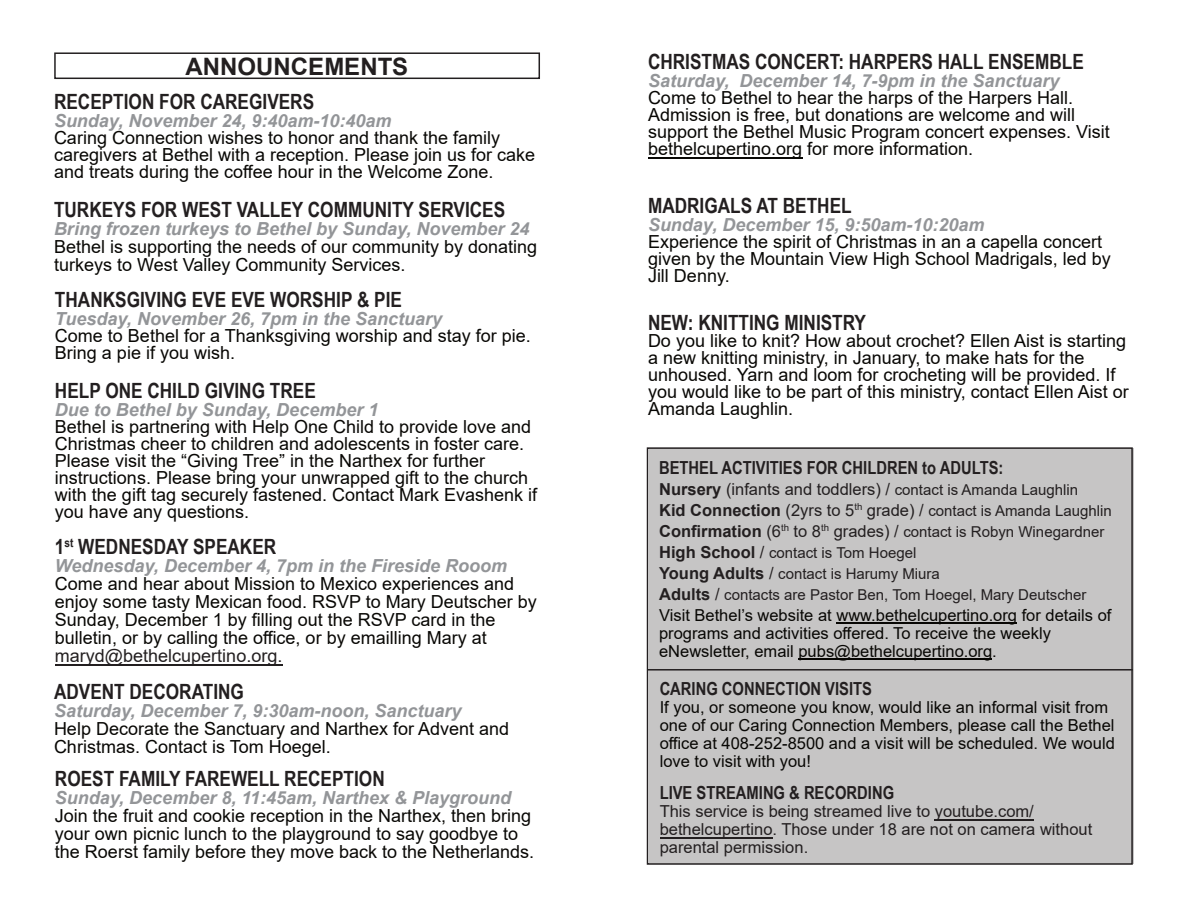
<style>
.page{position:relative;width:1188px;height:918px;background:#fff}
.page>*{position:absolute;margin:0;border:0;box-sizing:border-box;transform-origin:0 0}
.t1{font:700 24px "Arial";color:#231f20}
.t2{font:700 21px "Arial Narrow";color:#231f20}
.t3{font:18px/17.1px "Arial";color:#080704}
.t4{font:italic 700 18px "Arial";color:#939598}
.t5{font:700 18px "Arial Narrow";color:#231f20}
.t6{font:18px "Arial";color:#231f20}
.t7{font:16.5px/18px "Arial";color:#080704}
.t8{font:16.5px/18px "Arial";color:#231f20}
.t9{font:15px/21px "Arial";color:#231f20}
.s1{font-weight:700;font-size:16.5px}
.s2{font-size:16.5px}
</style>
<div class="page">
<hr style="left:648px;top:157px;width:154px;height:2px;background:#080704">
<hr style="left:55px;top:664px;width:227px;height:1px;background:#231f20">
<div style="left:649px;top:448px;width:484px;height:416px;background:#c6c5c5"></div>
<div style="left:647px;top:447px;width:486px;height:418px;border:2px solid #231f20"></div>
<hr style="left:836px;top:622px;width:181px;height:2px;background:#080704">
<hr style="left:798px;top:658px;width:194px;height:2px;background:#080704">
<hr style="left:935px;top:819px;width:99px;height:1px;background:#231f20">
<hr style="left:660px;top:837px;width:113px;height:1px;background:#231f20">
<hr style="left:648px;top:669px;width:485px;height:2px;background:#231f20">
<div style="left:54px;top:52px;width:486px;height:27px;border:2px solid #231f20"></div>
<h1 class="t1" style="left:186px;top:58px;width:224px">ANNOUNCEMENTS</h1>
<p class="t2" style="left:54px;top:94px;width:262px">RECEPTION FOR CAREGIVERS</p>
<p class="t4" style="left:54px;top:114px;width:339px">Sunday, November 24, 9:40am-10:40am</p>
<p class="t3" style="left:54px;top:131px;width:483px">Caring Connection wishes to honor and thank the family caregivers at Bethel with a reception. Please join us for cake and treats during the coffee hour in the Welcome Zone.</p>
<p class="t2" style="left:54px;top:202px;width:453px">TURKEYS FOR WEST VALLEY COMMUNITY SERVICES</p>
<p class="t4" style="left:54px;top:222px;width:477px">Bring frozen turkeys to Bethel by Sunday, November 24</p>
<p class="t3" style="left:54px;top:240px;width:485px;line-height:18px">Bethel is supporting the needs of our community by donating turkeys to West Valley Community Services.</p>
<p class="t2" style="left:55px;top:291px;width:349px">THANKSGIVING EVE EVE WORSHIP &amp; PIE</p>
<p class="t4" style="left:55px;top:311px;width:389px">Tuesday, November 26, 7pm in the Sanctuary</p>
<p class="t3" style="left:55px;top:328px;width:477px">Come to Bethel for a Thanksgiving worship and stay for pie.<br>Bring a pie if you wish.</p>
<p class="t2" style="left:55px;top:382px;width:262px">HELP ONE CHILD GIVING TREE</p>
<p class="t4" style="left:55px;top:403px;width:325px">Due to Bethel by Sunday, December 1</p>
<p class="t3" style="left:55px;top:419px;width:484px">Bethel is partnering with Help One Child to provide love and Christmas cheer to children and adolescents in foster care.<br>Please visit the “Giving Tree” in the Narthex for further instructions. Please bring your unwrapped gift to the church with the gift tag securely fastened. Contact Mark Evashenk if you have any questions.</p>
<p class="t2" style="left:55px;top:539px;width:223px">1<sup>st</sup> WEDNESDAY SPEAKER</p>
<p class="t4" style="left:55px;top:559px;width:454px">Wednesday, December 4, 7pm in the Fireside Rooom</p>
<p class="t3" style="left:55px;top:577px;width:483px;line-height:18px">Come and hear about Mission to Mexico experiences and enjoy some tasty Mexican food. RSVP to Mary Deutscher by Sunday, December 1 by filling out the RSVP card in the bulletin, or by calling the office, or by emailling Mary at</p>
<p class="t6" style="left:55px;top:649px;width:229px">maryd@bethelcupertino.org.</p>
<p class="t2" style="left:54px;top:683px;width:192px">ADVENT DECORATING</p>
<p class="t4" style="left:54px;top:704px;width:409px">Saturday, December 7, 9:30am-noon, Sanctuary</p>
<p class="t3" style="left:54px;top:721px;width:457px;line-height:18px">Help Decorate the Sanctuary and Narthex for Advent and<br>Christmas. Contact is Tom Hoegel.</p>
<p class="t2" style="left:55px;top:771px;width:331px">ROEST FAMILY FAREWELL RECEPTION</p>
<p class="t4" style="left:55px;top:791px;width:458px">Sunday, December 8, 11:45am, Narthex &amp; Playground</p>
<p class="t3" style="left:55px;top:809px;width:481px;line-height:18px">Join the fruit and cookie reception in the Narthex, then bring your own picnic lunch to the playground to say goodbye to the Roerst family before they move back to the Netherlands.</p>
<p class="t2" style="left:648px;top:54px;width:437px">CHRISTMAS CONCERT: HARPERS HALL ENSEMBLE</p>
<p class="t4" style="left:648px;top:74px;width:413px">Saturday, December 14, 7-9pm in the Sanctuary</p>
<p class="t3" style="left:648px;top:91px;width:463px">Come to Bethel to hear the harps of the Harpers Hall.<br>Admission is free, but donations are welcome and will support the Bethel Music Program concert expenses. Visit bethelcupertino.org for more information.</p>
<p class="t2" style="left:648px;top:197px;width:205px">MADRIGALS AT BETHEL</p>
<p class="t4" style="left:648px;top:218px;width:338px">Sunday, December 15, 9:50am-10:20am</p>
<p class="t3" style="left:648px;top:235px;width:464px">Experience the spirit of Christmas in an a capella concert given by the Mountain View High School Madrigals, led by<br>Jill Denny.</p>
<p class="t2" style="left:648px;top:315px;width:220px">NEW: KNITTING MINISTRY</p>
<p class="t3" style="left:648px;top:334px;width:482px">Do you like to knit? How about crochet? Ellen Aist is starting a new knitting ministry, in January, to make hats for the unhoused. Yarn and loom for crocheting will be provided. If you would like to be part of this ministry, contact Ellen Aist or Amanda Laughlin.</p>
<p class="t5" style="left:659px;top:461px;width:346px">BETHEL ACTIVITIES FOR CHILDREN to ADULTS:</p>
<p class="t9" style="left:659px;top:480px;width:454px"><span class="s1">Nursery</span> <span class="s2">(infants and toddlers) /</span> contact is Amanda Laughlin<br><span class="s1">Kid Connection</span> <span class="s2">(2yrs to 5</span><sup>th</sup> <span class="s2">grade) /</span> contact is Amanda Laughlin <span class="s1">Confirmation</span> <span class="s2">(6</span><sup>th</sup> <span class="s2">to 8</span><sup>th</sup> <span class="s2">grades) /</span> contact is Robyn Winegardner <span class="s1">High School</span> <span class="s2">/</span> contact is Tom Hoegel<br><span class="s1">Young Adults</span> <span class="s2">/</span> contact is Harumy Miura<br><span class="s1">Adults</span> <span class="s2">/</span> contacts are Pastor Ben, Tom Hoegel, Mary Deutscher</p>
<p class="t7" style="left:659px;top:607px;width:454px">Visit Bethel’s website at www.bethelcupertino.org for details of programs and activities offered. To receive the weekly eNewsletter, email pubs@bethelcupertino.org.</p>
<p class="t5" style="left:660px;top:682px;width:214px">CARING CONNECTION VISITS</p>
<p class="t7" style="left:660px;top:700px;width:457px">If you, or someone you know, would like an informal visit from one of our Caring Connection Members, please call the Bethel office at 408-252-8500 and a visit will be scheduled. We would love to visit with you!</p>
<p class="t5" style="left:660px;top:786px;width:236px">LIVE STREAMING &amp; RECORDING</p>
<p class="t8" style="left:660px;top:804px;width:434px">This service is being streamed live to youtube.com/ bethelcupertino. Those under 18 are not on camera without parental permission.</p>
</div>
